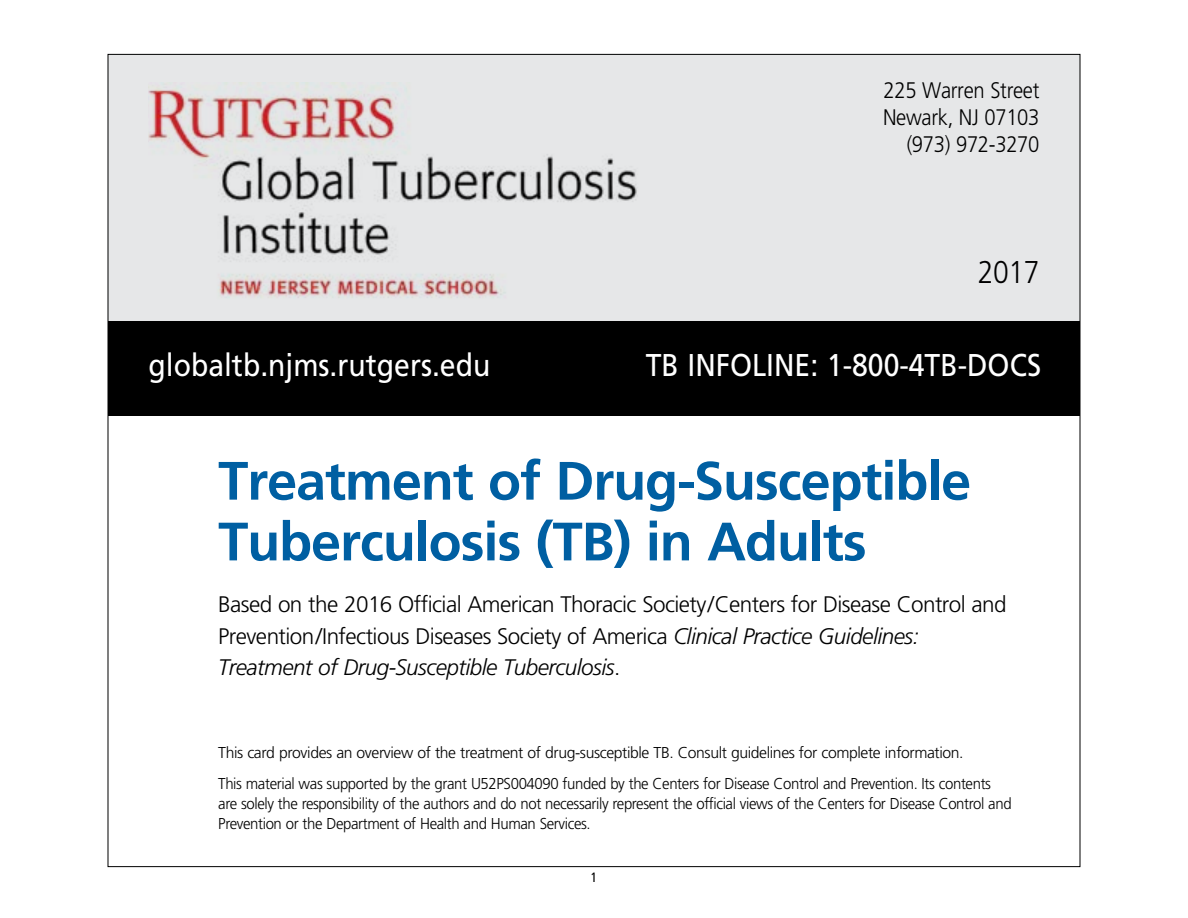
<style>
.page{position:relative;width:1188px;height:918px;background:#fff}
.page>*{position:absolute;margin:0;border:0;box-sizing:border-box;transform-origin:0 0}
.t1{font:700 54px/60.8px "Frutiger";letter-spacing:-.02em;color:#005fa2}
.t2{font:31.5px "Frutiger";color:#fff;scale:.9 1}
.t3{font:300 31.5px "Frutiger";color:#000;scale:.9 1}
.t4{font:300 22.5px/31.5px "Frutiger";letter-spacing:-.025em;color:#000}
.t5{font:300 22.5px/27px "Frutiger";letter-spacing:-.025em;color:#000;text-align:right;scale:.9 1}
.t6{font:300 15.75px/30.3px "Frutiger";letter-spacing:-.025em;color:#000}
.t7{font:300 15.75px/20.2px "Frutiger";letter-spacing:-.025em;color:#000;scale:.95 1}
.t8{font:condensed 13.5px "Frutiger";color:#000}
.s1{font-style:italic}
</style>
<div class="page">
<div style="left:108px;top:54px;width:972px;height:292px;background:#e6e7e8"></div>
<div style="left:108px;top:321px;width:972px;height:94px;background:#000"></div>
<img style="left:148px;top:83px;width:489px;height:215px">
<h3 class="t5" style="left:883px;top:77px;width:175px">225 Warren Street<br>Newark, NJ 07103 (973) 972-3270</h3>
<h2 class="t3" style="left:978px;top:254px;width:70px">2017</h2>
<h2 class="t2" style="left:148px;top:346px;width:381px">globaltb.njms.rutgers.edu</h2>
<h2 class="t2" style="left:646px;top:346px;width:441px">TB INFOLINE: 1-800-4TB-DOCS</h2>
<h1 class="t1" style="left:218px;top:451px;width:754px">Treatment of Drug-Susceptible<br>Tuberculosis (TB) in Adults</h1>
<h3 class="t4" style="left:218px;top:589px;width:790px">Based on the 2016 Official American Thoracic Society/Centers for Disease Control and<br>Prevention/Infectious Diseases Society of America <span class="s1">Clinical Practice Guidelines:<br>Treatment of Drug-Susceptible Tuberculosis</span>.</h3>
<p class="t6" style="left:218px;top:738px;width:774px">This card provides an overview of the treatment of drug-susceptible TB. Consult guidelines for complete information.<br>This material was supported by the grant U52PS004090 funded by the Centers for Disease Control and Prevention. Its contents</p>
<p class="t7" style="left:218px;top:794px;width:837px">are solely the responsibility of the authors and do not necessarily represent the official views of the Centers for Disease Control and<br>Prevention or the Department of Health and Human Services.</p>
<p class="t8" style="left:591px;top:869px;width:8px">1</p>
</div>
